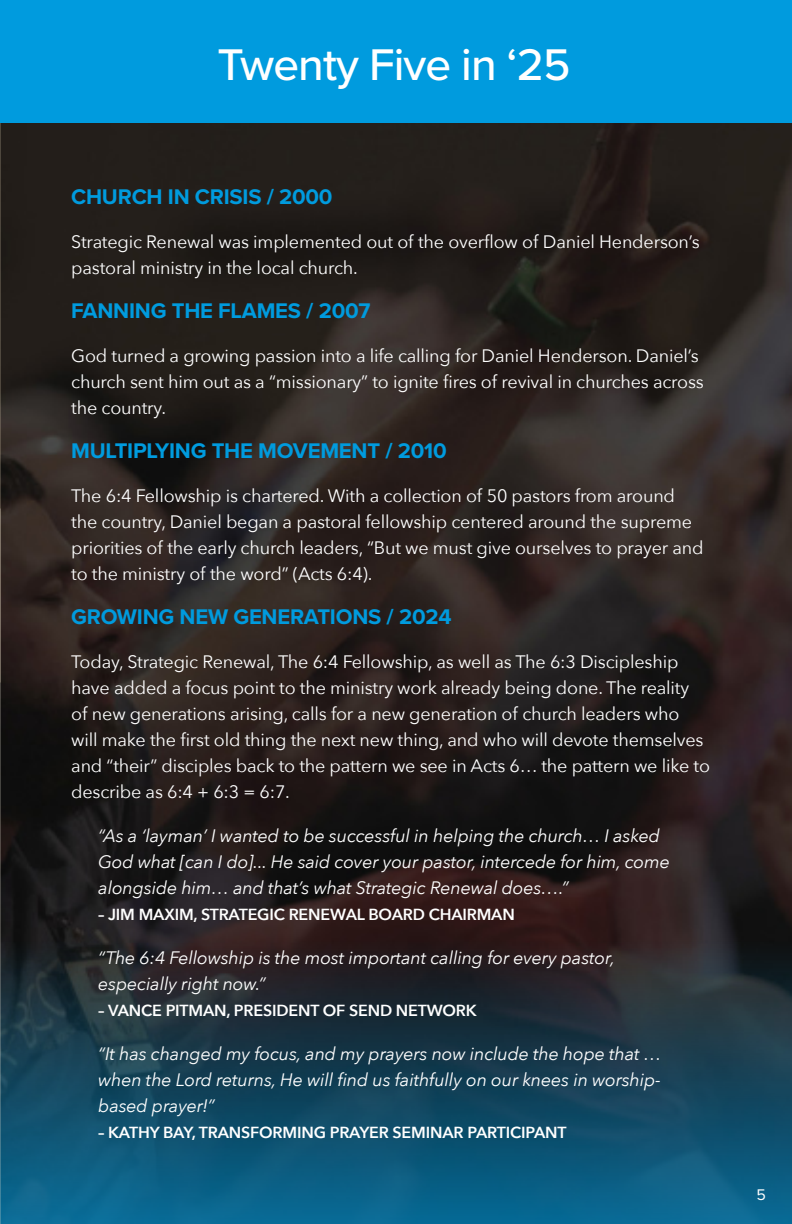
<style>
.page{position:relative;width:792px;height:1224px;background:#fff}
.page>*{position:absolute;margin:0;border:0;box-sizing:border-box;transform-origin:0 0}
.t1{font:500 46px "Proxima Nova";letter-spacing:-.02em;color:#fff}
.t2{font:700 22px "Proxima Nova";letter-spacing:-.01em;color:#009bde}
.t3{font:18px/26px "Avenir Next";letter-spacing:-.01em;color:#fff}
.t4{font:italic 18px/26px "Avenir Next";letter-spacing:-.01em;color:#fff}
.t5{font:600 16px "Avenir Next";letter-spacing:-.01em;color:#fff}
.t6{font:16px "Proxima Nova";color:#fff}
</style>
<div class="page">
<img style="left:0;top:122px;width:792px;height:818px">
<svg style="left:0;top:940px;width:792px;height:284px;background:#174358"></svg>
<div style="left:0;top:0;width:792px;height:122px;background:#009bde"></div>
<p class="t1" style="left:218px;top:31px;width:354px">Twenty Five in ‘25</p>
<p class="t2" style="left:71px;top:181px;width:263px">CHURCH IN CRISIS / 2000</p>
<p class="t3" style="left:71px;top:228px;width:630px">Strategic Renewal was implemented out of the overflow of Daniel Henderson’s pastoral ministry in the local church.</p>
<p class="t2" style="left:71px;top:295px;width:301px">FANNING THE FLAMES / 2007</p>
<p class="t3" style="left:71px;top:342px;width:634px">God turned a growing passion into a life calling for Daniel Henderson. Daniel’s church sent him out as a “missionary” to ignite fires of revival in churches across the country.</p>
<p class="t2" style="left:71px;top:435px;width:377px">MULTIPLYING THE MOVEMENT / 2010</p>
<p class="t3" style="left:71px;top:482px;width:634px">The 6:4 Fellowship is chartered. With a collection of 50 pastors from around the country, Daniel began a pastoral fellowship centered around the supreme priorities of the early church leaders, “But we must give ourselves to prayer and to the ministry of the word” (Acts 6:4).</p>
<p class="t2" style="left:71px;top:601px;width:382px">GROWING NEW GENERATIONS / 2024</p>
<p class="t3" style="left:71px;top:648px;width:640px">Today, Strategic Renewal, The 6:4 Fellowship, as well as The 6:3 Discipleship have added a focus point to the ministry work already being done. The reality<br>of new generations arising, calls for a new generation of church leaders who will make the first old thing the next new thing, and who will devote themselves and “their” disciples back to the pattern we see in Acts 6… the pattern we like to describe as 6:4 + 6:3 = 6:7.</p>
<p class="t4" style="left:98px;top:822px;width:573px">“As a ‘layman’ I wanted to be successful in helping the church… I asked<br>God what [can I do]... He said cover your pastor, intercede for him, come alongside him… and that’s what Strategic Renewal does….”</p>
<p class="t5" style="left:98px;top:901px;width:418px">– JIM MAXIM, STRATEGIC RENEWAL BOARD CHAIRMAN</p>
<p class="t4" style="left:98px;top:944px;width:518px">“The 6:4 Fellowship is the most important calling for every pastor, especially right now.”</p>
<p class="t5" style="left:98px;top:997px;width:380px">– VANCE PITMAN, PRESIDENT OF SEND NETWORK</p>
<p class="t4" style="left:98px;top:1040px;width:565px;text-align:justify">“It has changed my focus, and my prayers now include the hope that … when the Lord returns, He will find us faithfully on our knees in worship&shy;based prayer!”</p>
<p class="t5" style="left:98px;top:1119px;width:470px">– KATHY BAY, TRANSFORMING PRAYER SEMINAR PARTICIPANT</p>
<p class="t6" style="left:757px;top:1182px;width:11px">5</p>
</div>
